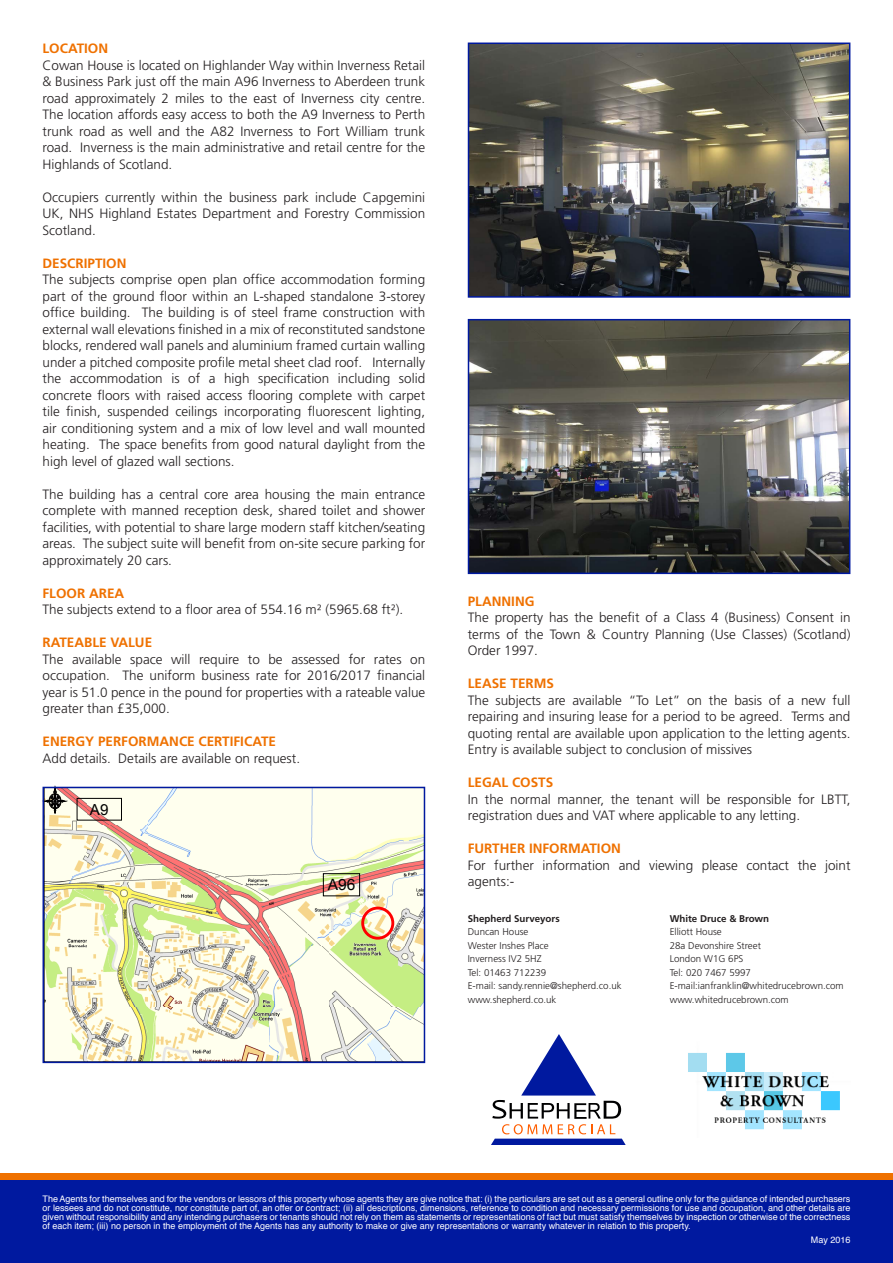
<style>
.page{position:relative;width:893px;height:1263px;background:#fff}
.page>*{position:absolute;margin:0;border:0;box-sizing:border-box;transform-origin:0 0}
.t1{font:15.6px "Arial";color:#000}
.t2{font:15.3px "Arial";color:#000}
.Body{font:300 13.5px/16.5px "Frutiger";color:#231f20;text-align:justify}
.t3{font:700 13.5px "Frutiger";color:#ef7100}
.Body-2{font:300 9.75px "Frutiger";color:#231f20}
.Body-3{font:700 9.75px "Frutiger";color:#231f20}
.disclaimer{font:9px/9px "Helvetica";color:#fff;text-align:justify}
</style>
<div class="page">
<div style="left:0;top:1178px;width:893px;height:85px;background:#00199f"></div>
<svg style="left:491px;top:1034px;width:135px;height:111px"></svg>
<svg style="left:46px;top:790px;width:376px;height:270px;background:#ede8cc"></svg>
<svg style="left:46px;top:790px;width:19px;height:24px"></svg>
<div style="left:43px;top:787px;width:382px;height:276px;border:2px solid #00199f"></div>
<img style="left:471px;top:46px;width:376px;height:249px">
<div style="left:468px;top:43px;width:382px;height:255px;border:2px solid #00199f"></div>
<img style="left:688px;top:1052px;width:152px;height:78px">
<div style="left:0;top:1174px;width:893px;height:6px;background:#ef7100"></div>
<img style="left:471px;top:322px;width:376px;height:249px">
<div style="left:468px;top:319px;width:382px;height:255px;border:2px solid #00199f"></div>
<p class="t3" style="left:43px;top:40px;width:67px">LOCATION</p>
<p class="Body" style="left:43px;top:57px;width:384px">Cowan House is located on Highlander Way within Inverness Retail &amp; Business Park just off the main A96 Inverness to Aberdeen trunk road approximately 2 miles to the east of Inverness city centre.<br>The location affords easy access to both the A9 Inverness to Perth trunk road as well and the A82 Inverness to Fort William trunk road. Inverness is the main administrative and retail centre for the Highlands of Scotland.</p>
<p class="Body" style="left:43px;top:189px;width:384px">Occupiers currently within the business park include Capgemini UK, NHS Highland Estates Department and Forestry Commission Scotland.</p>
<p class="t3" style="left:43px;top:255px;width:86px">DESCRIPTION</p>
<p class="Body" style="left:43px;top:271px;width:384px">The subjects comprise open plan office accommodation forming part of the ground floor within an L-shaped standalone 3-storey office building. The building is of steel frame construction with external wall elevations finished in a mix of reconstituted sandstone blocks, rendered wall panels and aluminium framed curtain walling under a pitched composite profile metal sheet clad roof. Internally the accommodation is of a high specification including solid concrete floors with raised access flooring complete with carpet tile finish, suspended ceilings incorporating fluorescent lighting, air conditioning system and a mix of low level and wall mounted heating. The space benefits from good natural daylight from the high level of glazed wall sections.</p>
<p class="Body" style="left:43px;top:486px;width:384px">The building has a central core area housing the main entrance complete with manned reception desk, shared toilet and shower facilities, with potential to share large modern staff kitchen/seating areas. The subject suite will benefit from on-site secure parking for approximately 20 cars.</p>
<p class="t3" style="left:43px;top:585px;width:83px">FLOOR AREA</p>
<p class="Body" style="left:43px;top:601px;width:362px">The subjects extend to a floor area of 554.16 m² (5965.68 ft²).</p>
<p class="t3" style="left:43px;top:634px;width:111px">RATEABLE VALUE</p>
<p class="Body" style="left:43px;top:651px;width:384px">The available space will require to be assessed for rates on occupation. The uniform business rate for 2016/2017 financial year is 51.0 pence in the pound for properties with a rateable value greater than £35,000.</p>
<p class="t3" style="left:43px;top:733px;width:235px">ENERGY PERFORMANCE CERTIFICATE</p>
<p class="Body" style="left:43px;top:750px;width:259px">Add details. Details are available on request.</p>
<p class="t2" style="left:90px;top:799px;width:20px">A9</p>
<p class="t1" style="left:328px;top:874px;width:29px">A96</p>
<p class="t3" style="left:468px;top:593px;width:68px">PLANNING</p>
<p class="Body" style="left:468px;top:609px;width:384px">The property has the benefit of a Class 4 (Business) Consent in terms of the Town &amp; Country Planning (Use Classes) (Scotland)<br>Order 1997.</p>
<p class="t3" style="left:468px;top:676px;width:88px">LEASE TERMS</p>
<p class="Body" style="left:468px;top:692px;width:384px">The subjects are available “To Let” on the basis of a new full repairing and insuring lease for a period to be agreed. Terms and quoting rental are available upon application to the letting agents.<br>Entry is available subject to conclusion of missives</p>
<p class="t3" style="left:468px;top:775px;width:87px">LEGAL COSTS</p>
<p class="Body" style="left:468px;top:791px;width:384px">In the normal manner, the tenant will be responsible for LBTT, registration dues and VAT where applicable to any letting.</p>
<p class="t3" style="left:468px;top:841px;width:155px">FURTHER INFORMATION</p>
<p class="Body" style="left:468px;top:857px;width:384px">For further information and viewing please contact the joint agents:-</p>
<p class="Body-3" style="left:468px;top:913px;width:93px">Shepherd Surveyors</p>
<p class="Body-2" style="left:468px;top:926px;width:62px">Duncan House</p>
<p class="Body-2" style="left:468px;top:940px;width:83px">Wester Inshes Place</p>
<p class="Body-2" style="left:468px;top:953px;width:75px">Inverness IV2 5HZ</p>
<p class="Body-2" style="left:468px;top:967px;width:80px">Tel: 01463 712239</p>
<p class="Body-2" style="left:468px;top:980px;width:155px">E-mail: sandy.rennie@shepherd.co.uk</p>
<p class="Body-2" style="left:468px;top:994px;width:90px">www.shepherd.co.uk</p>
<p class="Body-3" style="left:670px;top:913px;width:101px">White Druce &amp; Brown</p>
<p class="Body-2" style="left:670px;top:926px;width:54px">Elliott House</p>
<p class="Body-2" style="left:670px;top:940px;width:93px">28a Devonshire Street</p>
<p class="Body-2" style="left:670px;top:953px;width:75px">London W1G 6PS</p>
<p class="Body-2" style="left:670px;top:967px;width:83px">Tel: 020 7467 5997</p>
<p class="Body-2" style="left:670px;top:980px;width:175px">E-mail:ianfranklin@whitedrucebrown.com</p>
<p class="Body-2" style="left:670px;top:994px;width:121px">www.whitedrucebrown.com</p>
<p class="disclaimer" style="left:43px;top:1194px;width:809px">The Agents for themselves and for the vendors or lessors of this property whose agents they are give notice that: (i) the particulars are set out as a general outline only for the guidance of intended purchasers or lessees and do not constitute, nor constitute part of, an offer or contract; (ii) all descriptions, dimensions, reference to condition and necessary permissions for use and occupation, and other details are given without responsibility and any intending purchasers or tenants should not rely on them as statements or representations of fact but must satisfy themselves by inspection or otherwise of the correctness of each item; (iii) no person in the employment of the Agents has any authority to make or give any representations or warranty whatever in relation to this property.</p>
<p class="disclaimer" style="left:811px;top:1235px;width:41px">May 2016</p>
</div>
